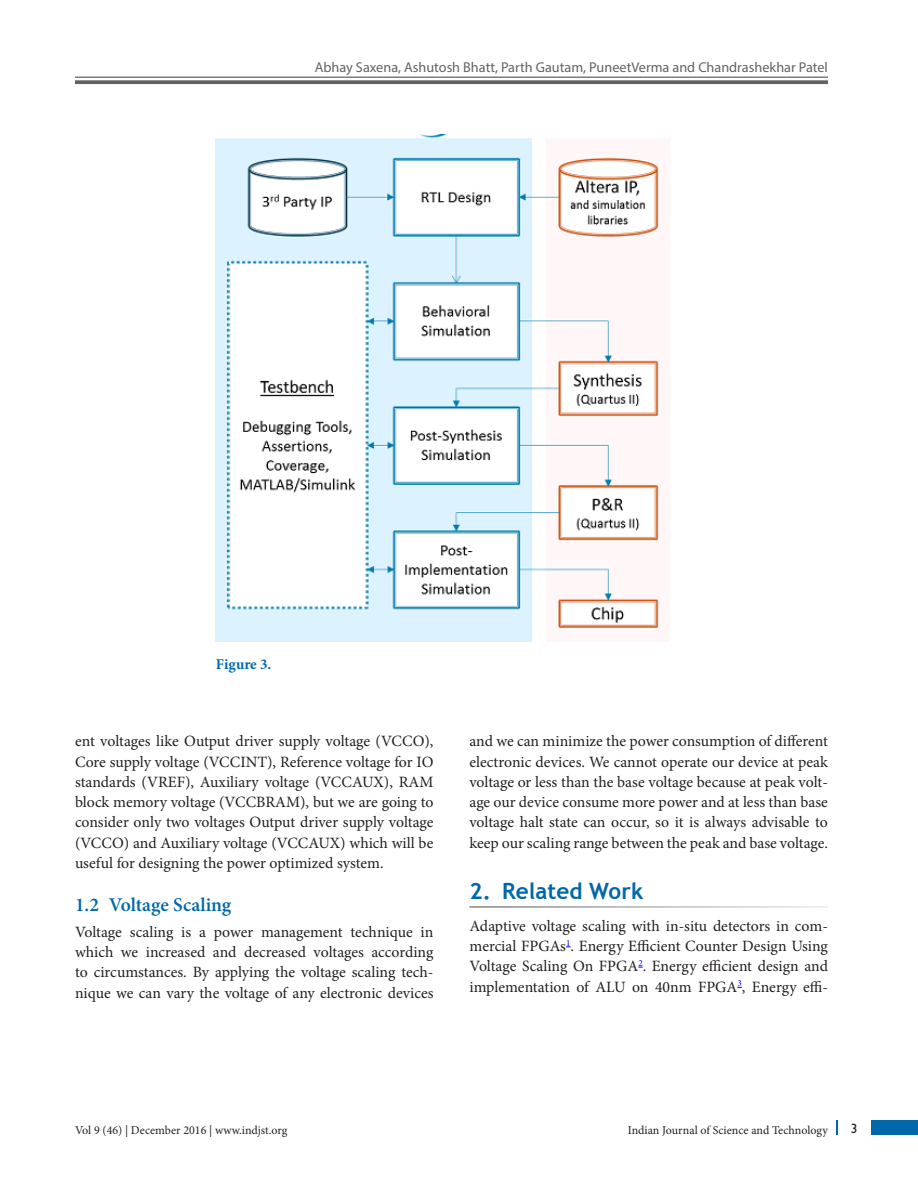
<style>
.page{position:relative;width:918px;height:1188px;background:#fff}
.page>*{position:absolute;margin:0;border:0;box-sizing:border-box;transform-origin:0 0}
.t1{font:700 22.5px "Trebuchet MS";color:#0068a9}
.t2{font:600 19.5px "Minion Pro";color:#0068a9}
.Text{font:15.75px/20.2px "Minion Pro";color:#231f20;text-align:justify}
.Text_Ind{font:15.75px/20.2px "Minion Pro";color:#231f20;text-align:justify}
.Fig_cap{font:700 15px "Minion Pro";color:#0068a9}
.t3{font:14.25px "Myriad Pro";color:#636366}
.Paragraph_Style_1{font:13.5px "Gill Sans";color:#231f20}
.t4{font:12px "Minion Pro";color:#231f20}
</style>
<div class="page">
<hr style="left:75px;top:77px;width:753px;height:1px;background:#636366">
<svg style="left:75px;top:80px;width:753px;height:4px;background:#6f6f72"></svg>
<div style="left:872px;top:1120px;width:46px;height:15px;background:#0068a9"></div>
<svg style="left:836px;top:1120px;width:1px;height:15px"></svg>
<img style="left:216px;top:135px;width:443px;height:506px">
<p class="t3" style="left:315px;top:59px;width:515px">Abhay Saxena, Ashutosh Bhatt, Parth Gautam, PuneetVerma and Chandrashekhar Patel</p>
<p class="Fig_cap" style="left:216px;top:654px;width:57px">Figure 3.</p>
<p class="Text_Ind" style="left:75px;top:731px;width:360px">ent voltages like Output driver supply voltage (VCCO), Core supply voltage (VCCINT), Reference voltage for IO standards (VREF), Auxiliary voltage (VCCAUX), RAM block memory voltage (VCCBRAM), but we are going to consider only two voltages Output driver supply voltage (VCCO) and Auxiliary voltage (VCCAUX) which will be useful for designing the power optimized system.</p>
<h2 class="t2" style="left:75px;top:891px;width:158px">1.2 Voltage Scaling</h2>
<p class="Text" style="left:75px;top:922px;width:360px">Voltage scaling is a power management technique in which we increased and decreased voltages according to circumstances. By applying the voltage scaling tech&shy;nique we can vary the voltage of any electronic devices</p>
<p class="Text" style="left:470px;top:731px;width:360px">and we can minimize the power consumption of different electronic devices. We cannot operate our device at peak voltage or less than the base voltage because at peak volt&shy;age our device consume more power and at less than base voltage halt state can occur, so it is always advisable to keep our scaling range between the peak and base voltage.</p>
<h1 class="t1" style="left:470px;top:877px;width:175px">2. Related Work</h1>
<p class="Text" style="left:470px;top:916px;width:360px">Adaptive voltage scaling with in-situ detectors in com&shy;mercial FPGAs<sup>1</sup>. Energy Efficient Counter Design Using Voltage Scaling On FPGA<sup>2</sup>. Energy efficient design and implementation of ALU on 40nm FPGA<sup>3</sup>, Energy effi-</p>
<p class="t4" style="left:75px;top:1123px;width:214px">Vol 9 (46) | December 2016 | www.indjst.org</p>
<p class="t4" style="left:628px;top:1123px;width:202px">Indian Journal of Science and Technology</p>
<p class="Paragraph_Style_1" style="left:851px;top:1120px;width:8px">3</p>
</div>
